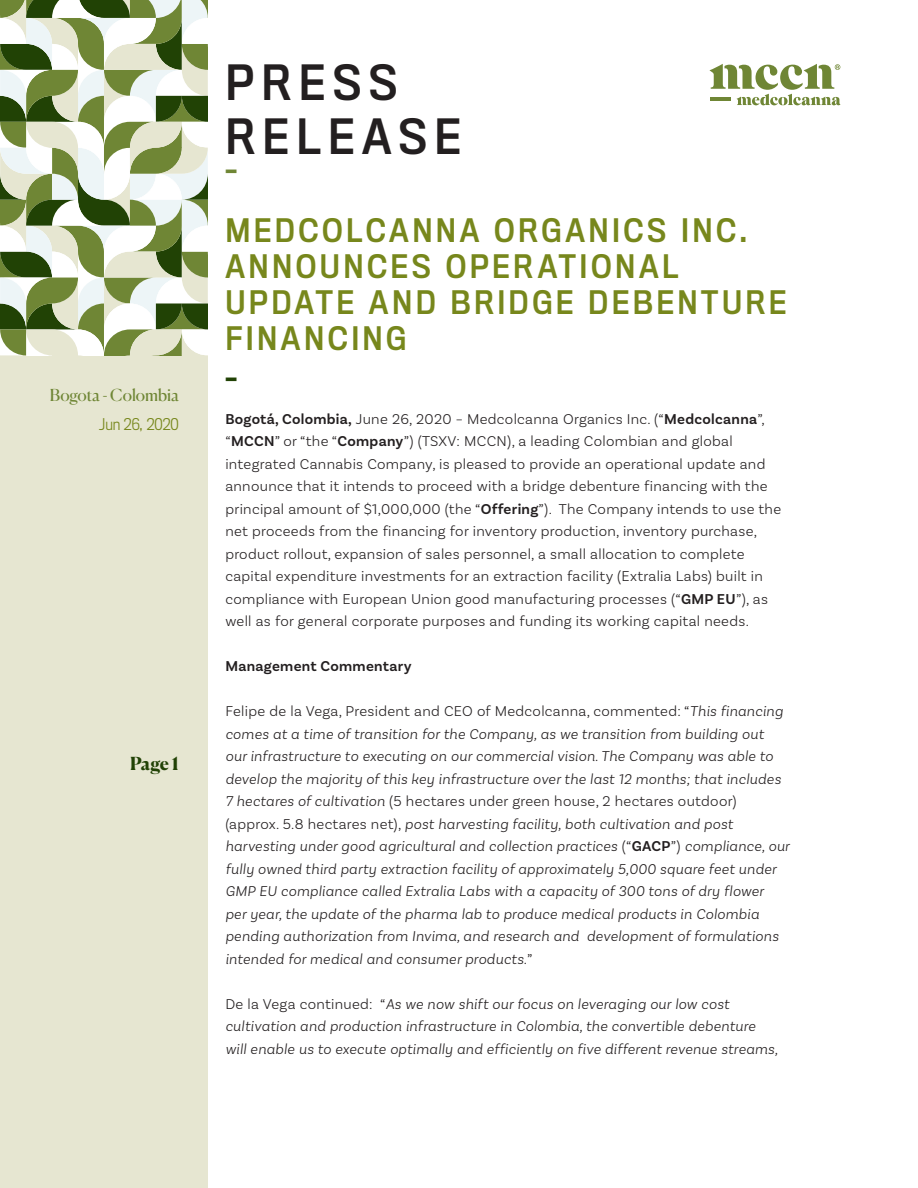
<style>
.page{position:relative;width:918px;height:1188px;background:#fff}
.page>*{position:absolute;margin:0;border:0;box-sizing:border-box;transform-origin:0 0}
.t1{font:45px "Titling Gothic FB Narrow Standard";letter-spacing:.16em;color:#231f20}
.t2{font:30px/36px "Titling Gothic FB Narrow Standard";letter-spacing:.115em;color:#77871c}
.t3{font:28.5px "Titling Gothic FB Narrow Standard";color:#6f8635}
.t4{font:28.5px "Titling Gothic FB Narrow Standard";color:#214205}
.t5{font:700 18px "Canela";color:#214205}
.t6{font:16.5px "Canela";color:#6f8635}
.t7{font:italic 300 15px/22.5px "Basic Sans";letter-spacing:.02em;color:#231f20}
.t8{font:300 15px/22.5px "Basic Sans";letter-spacing:.02em;color:#231f20}
.t9{font:600 15px "Basic Sans";letter-spacing:.02em;color:#231f20}
.t10{font:300 15px "Titling Gothic FB Narrow";color:#77871c}
.s1{font-weight:600}
.s2{font-style:normal}
.s3{font-weight:600;font-style:normal}
</style>
<div class="page">
<div style="left:0;top:355px;width:208px;height:833px;background:#e6e6d1"></div>
<svg style="left:709px;top:64px;width:131px;height:41px"></svg>
<svg style="left:0;top:0;width:208px;height:355px"></svg>
<p class="t1" style="left:225px;top:57px;width:174px">PRESS</p>
<p class="t1" style="left:225px;top:111px;width:237px">RELEASE</p>
<p class="t3" style="left:225px;top:154px;width:13px">-</p>
<p class="t2" style="left:225px;top:213px;width:563px">MEDCOLCANNA ORGANICS INC.<br>ANNOUNCES OPERATIONAL<br>UPDATE AND BRIDGE DEBENTURE<br>FINANCING</p>
<p class="t6" style="left:50px;top:382px;width:130px">Bogota - Colombia</p>
<p class="t4" style="left:225px;top:363px;width:13px">-</p>
<p class="t10" style="left:99px;top:416px;width:81px">Jun 26, 2020</p>
<p class="t8" style="left:225px;top:407px;width:557px"><span class="s1">Bogotá, Colombia,</span> June 26, 2020 – Medcolcanna Organics Inc. (“<span class="s1">Medcolcanna</span>”, “<span class="s1">MCCN</span>” or “the “<span class="s1">Company</span>”) (TSXV: MCCN), a leading Colombian and global integrated Cannabis Company, is pleased to provide an operational update and announce that it intends to proceed with a bridge debenture financing with the principal amount of $1,000,000 (the “<span class="s1">Offering</span>”). The Company intends to use the net proceeds from the financing for inventory production, inventory purchase, product rollout, expansion of sales personnel, a small allocation to complete capital expenditure investments for an extraction facility (Extralia Labs) built in compliance with European Union good manufacturing processes (“<span class="s1">GMP EU</span>”), as well as for general corporate purposes and funding its working capital needs.</p>
<p class="t9" style="left:225px;top:657px;width:188px">Management Commentary</p>
<p class="t7" style="left:225px;top:700px;width:566px"><span class="s2">Felipe de la Vega, President and CEO of Medcolcanna, commented: “</span>This financing comes at a time of transition for the Company, as we transition from building out<br>our infrastructure to executing on our commercial vision. The Company was able to develop the majority of this key infrastructure over the last 12 months; that includes 7 hectares of cultivation <span class="s2">(5 hectares under green house, 2 hectares outdoor) (approx. 5.8 hectares net),</span> post harvesting facility, both cultivation and post harvesting under good agricultural and collection practices <span class="s2">(“</span><span class="s3">GACP</span><span class="s2">”)</span> compliance, our fully owned third party extraction facility of approximately 5,000 square feet under GMP EU compliance called Extralia Labs with a capacity of 300 tons of dry flower<br>per year, the update of the pharma lab to produce medical products in Colombia pending authorization from Invima, and research and development of formulations intended for medical and consumer products.<span class="s2">”</span></p>
<p class="t7" style="left:225px;top:992px;width:554px"><span class="s2">De la Vega continued: “</span>As we now shift our focus on leveraging our low cost cultivation and production infrastructure in Colombia, the convertible debenture will enable us to execute optimally and efficiently on five different revenue streams,</p>
<p class="t5" style="left:130px;top:749px;width:50px">Page 1</p>
</div>
